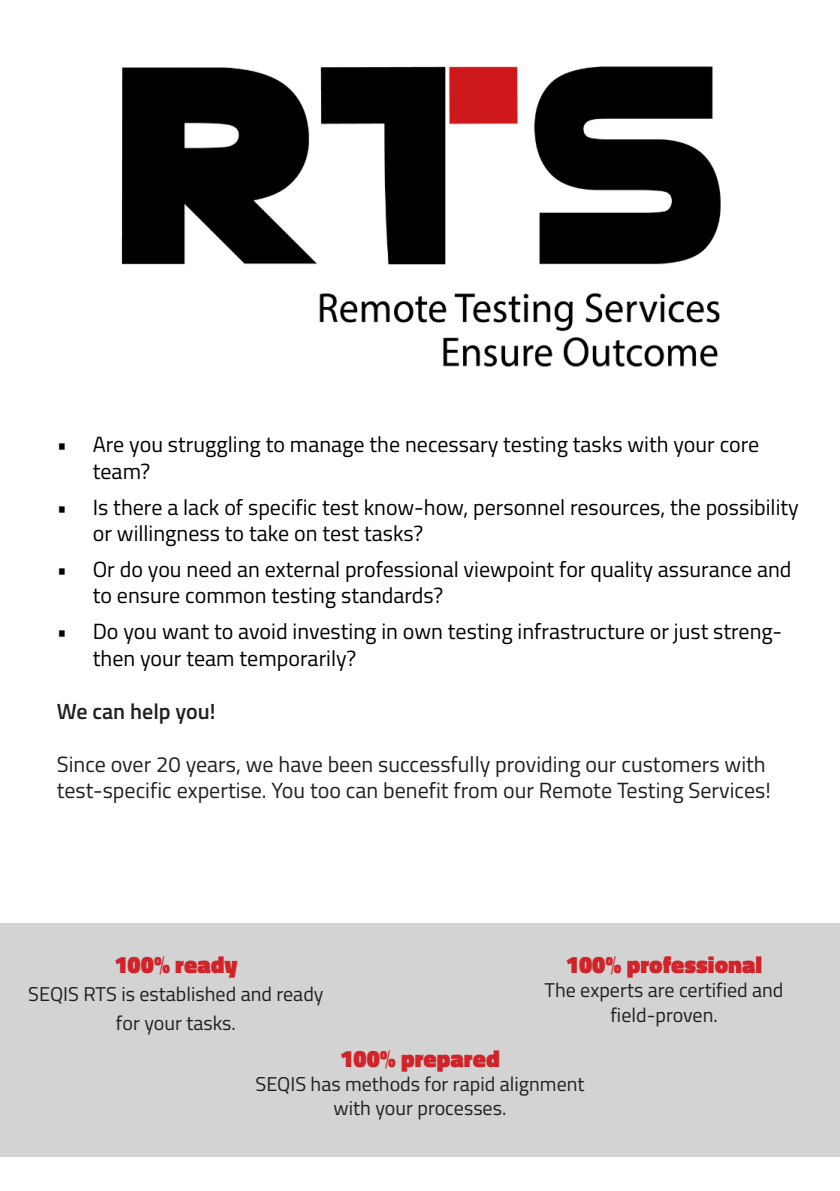
<style>
.page{position:relative;width:840px;height:1191px;background:#fff}
.page>*{position:absolute;margin:0;border:0;box-sizing:border-box;transform-origin:0 0}
.t1{font:900 24px "Titillium";color:#d0232a}
.t2{font:22px/26.4px "Titillium";color:#000001}
.t3{font:22px/26.4px "Titillium";color:#231f20}
.t4{font:600 22px "Titillium";color:#231f20}
.t5{font:20px/24px "Titillium";color:#231f20;text-align:center}
</style>
<div class="page">
<div style="left:0;top:922px;width:839px;height:234px;background:#d2d3d2"></div>
<img style="left:121px;top:66px;width:600px;height:301px">
<p class="t2" style="left:93px;top:430px;width:667px;text-indent:-36px">• Are you struggling to manage the necessary testing tasks with your core team?</p>
<p class="t2" style="left:93px;top:492px;width:707px;text-indent:-36px">• Is there a lack of specific test know-how, personnel resources, the possibility or willingness to take on test tasks?</p>
<p class="t2" style="left:93px;top:555px;width:699px;text-indent:-36px">• Or do you need an external professional viewpoint for quality assurance and to ensure common testing standards?</p>
<p class="t2" style="left:93px;top:617px;width:690px;text-indent:-36px">• Do you want to avoid investing in own testing infrastructure or just streng&shy;then your team temporarily?</p>
<p class="t4" style="left:57px;top:694px;width:160px">We can help you!</p>
<p class="t3" style="left:57px;top:749px;width:715px">Since over 20 years, we have been successfully providing our customers with test-specific expertise. You too can benefit from our Remote Testing Services!</p>
<p class="t1" style="left:114px;top:947px;width:124px">100% ready</p>
<p class="t5" style="left:28px;top:979px;width:296px;line-height:28px">SEQIS RTS is established and ready for your tasks.</p>
<p class="t1" style="left:565px;top:947px;width:198px">100% professional</p>
<p class="t5" style="left:544px;top:977px;width:240px">The experts are certified and field-proven.</p>
<p class="t1" style="left:340px;top:1041px;width:161px">100% prepared</p>
<p class="t5" style="left:255px;top:1071px;width:330px">SEQIS has methods for rapid alignment with your processes.</p>
</div>
